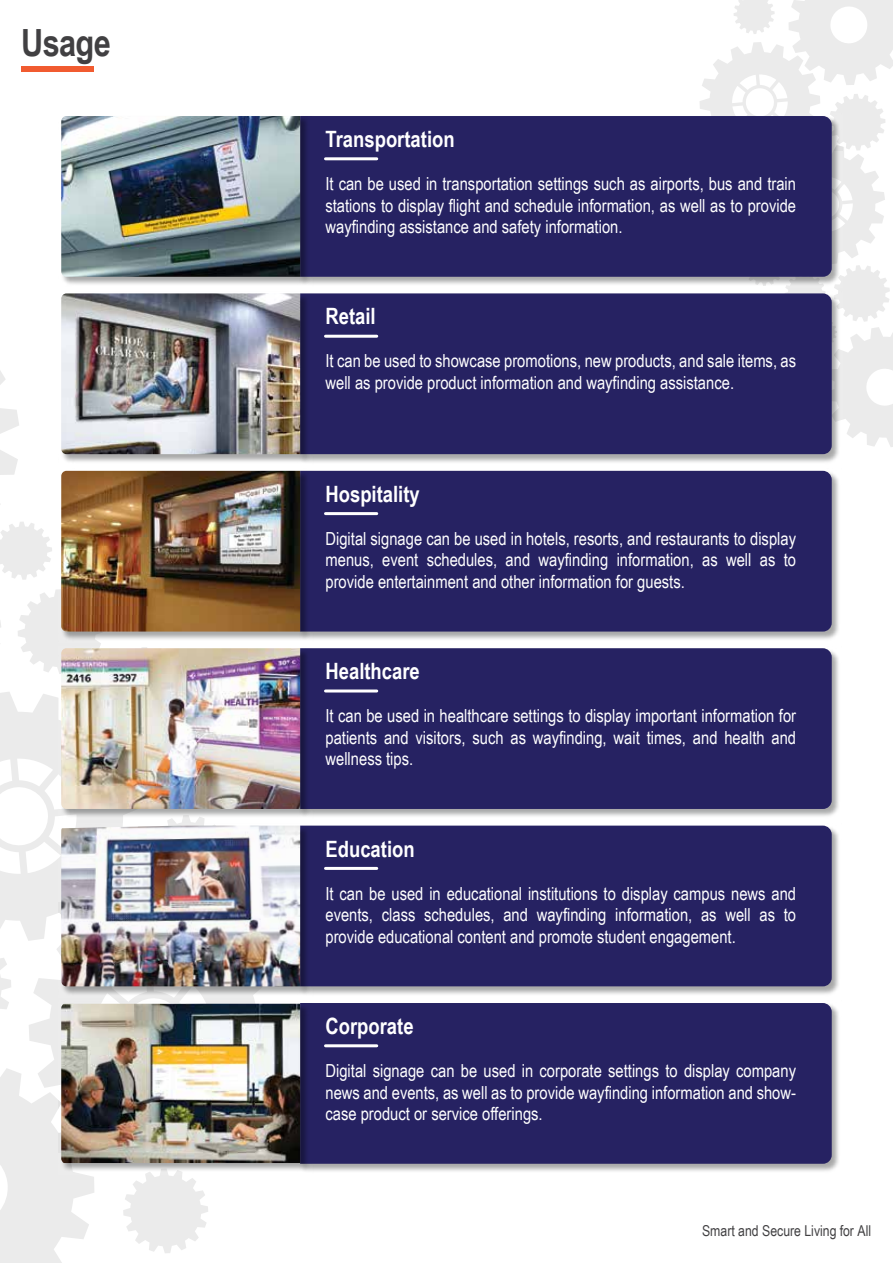
<style>
.page{position:relative;width:893px;height:1263px;background:#fff}
.page>*{position:absolute;margin:0;border:0;box-sizing:border-box;transform-origin:0 0}
.t1{font:700 37.5px "Arial Narrow";letter-spacing:-.02em;color:#414042}
.t2{font:700 22.5px "Arial Narrow";color:#fff}
.t3{font:18px/21.6px "Arial Narrow";color:#fff;text-align:justify}
.t4{font:15px "Arial Narrow";color:#414042}
</style>
<div class="page">
<svg style="left:700px;top:0;width:193px;height:447px"></svg>
<svg style="left:0;top:1068px;width:94px;height:195px"></svg>
<svg style="left:29px;top:997px;width:226px;height:155px;fill:#ebebeb"></svg>
<svg style="left:123px;top:1175px;width:85px;height:78px"></svg>
<svg style="left:0;top:371px;width:230px;height:674px"></svg>
<div style="left:21px;top:67px;width:73px;height:5px;background:#f15b30"></div>
<img style="left:311px;top:114px;width:532px;height:174px">
<div style="left:311px;top:116px;width:521px;height:161px;background:#262262"></div>
<hr style="left:325px;top:157px;width:52px;height:3px;background:#fff">
<img style="left:63px;top:116px;width:248px;height:169px">
<img style="left:61px;top:116px;width:239px;height:161px">
<img style="left:311px;top:291px;width:532px;height:172px">
<div style="left:311px;top:293px;width:521px;height:161px;background:#262262"></div>
<hr style="left:325px;top:335px;width:52px;height:3px;background:#fff">
<img style="left:59px;top:293px;width:252px;height:172px">
<img style="left:61px;top:293px;width:239px;height:161px">
<img style="left:311px;top:470px;width:528px;height:170px">
<div style="left:311px;top:471px;width:521px;height:160px;background:#262262"></div>
<hr style="left:325px;top:512px;width:52px;height:3px;background:#fff">
<img style="left:59px;top:468px;width:252px;height:174px">
<img style="left:61px;top:471px;width:239px;height:160px">
<img style="left:311px;top:651px;width:528px;height:166px">
<div style="left:311px;top:648px;width:521px;height:161px;background:#262262"></div>
<hr style="left:325px;top:689px;width:52px;height:3px;background:#fff">
<img style="left:59px;top:646px;width:252px;height:174px">
<img style="left:61px;top:648px;width:239px;height:161px">
<img style="left:311px;top:825px;width:528px;height:170px">
<div style="left:311px;top:826px;width:521px;height:160px;background:#262262"></div>
<hr style="left:325px;top:867px;width:52px;height:3px;background:#fff">
<img style="left:59px;top:823px;width:252px;height:174px">
<img style="left:61px;top:826px;width:239px;height:160px">
<img style="left:311px;top:1005px;width:528px;height:167px">
<div style="left:311px;top:1003px;width:521px;height:161px;background:#262262"></div>
<hr style="left:325px;top:1044px;width:52px;height:3px;background:#fff">
<img style="left:59px;top:1001px;width:252px;height:174px">
<img style="left:61px;top:1004px;width:239px;height:159px">
<h1 class="t1" style="left:21px;top:14px;width:91px">Usage</h1>
<p class="t2" style="left:325px;top:122px;width:131px">Transportation</p>
<p class="t3" style="left:325px;top:172px;width:472px">It can be used in transportation settings such as airports, bus and train stations to display flight and schedule information, as well as to provide wayfinding assistance and safety information.</p>
<p class="t2" style="left:325px;top:299px;width:52px">Retail</p>
<p class="t3" style="left:325px;top:349px;width:472px">It can be used to showcase promotions, new products, and sale items, as well as provide product information and wayfinding assistance.</p>
<p class="t2" style="left:325px;top:477px;width:96px">Hospitality</p>
<p class="t3" style="left:325px;top:527px;width:472px">Digital signage can be used in hotels, resorts, and restaurants to display menus, event schedules, and wayfinding information, as well as to provide entertainment and other information for guests.</p>
<p class="t2" style="left:325px;top:654px;width:96px">Healthcare</p>
<p class="t3" style="left:325px;top:704px;width:472px">It can be used in healthcare settings to display important information for patients and visitors, such as wayfinding, wait times, and health and wellness tips.</p>
<p class="t2" style="left:325px;top:832px;width:91px">Education</p>
<p class="t3" style="left:325px;top:882px;width:472px">It can be used in educational institutions to display campus news and events, class schedules, and wayfinding information, as well as to provide educational content and promote student engagement.</p>
<p class="t2" style="left:325px;top:1009px;width:90px">Corporate</p>
<p class="t3" style="left:325px;top:1059px;width:472px">Digital signage can be used in corporate settings to display company news and events, as well as to provide wayfinding information and show&shy;case product or service offerings.</p>
<p class="t4" style="left:702px;top:1220px;width:171px">Smart and Secure Living for All</p>
</div>
